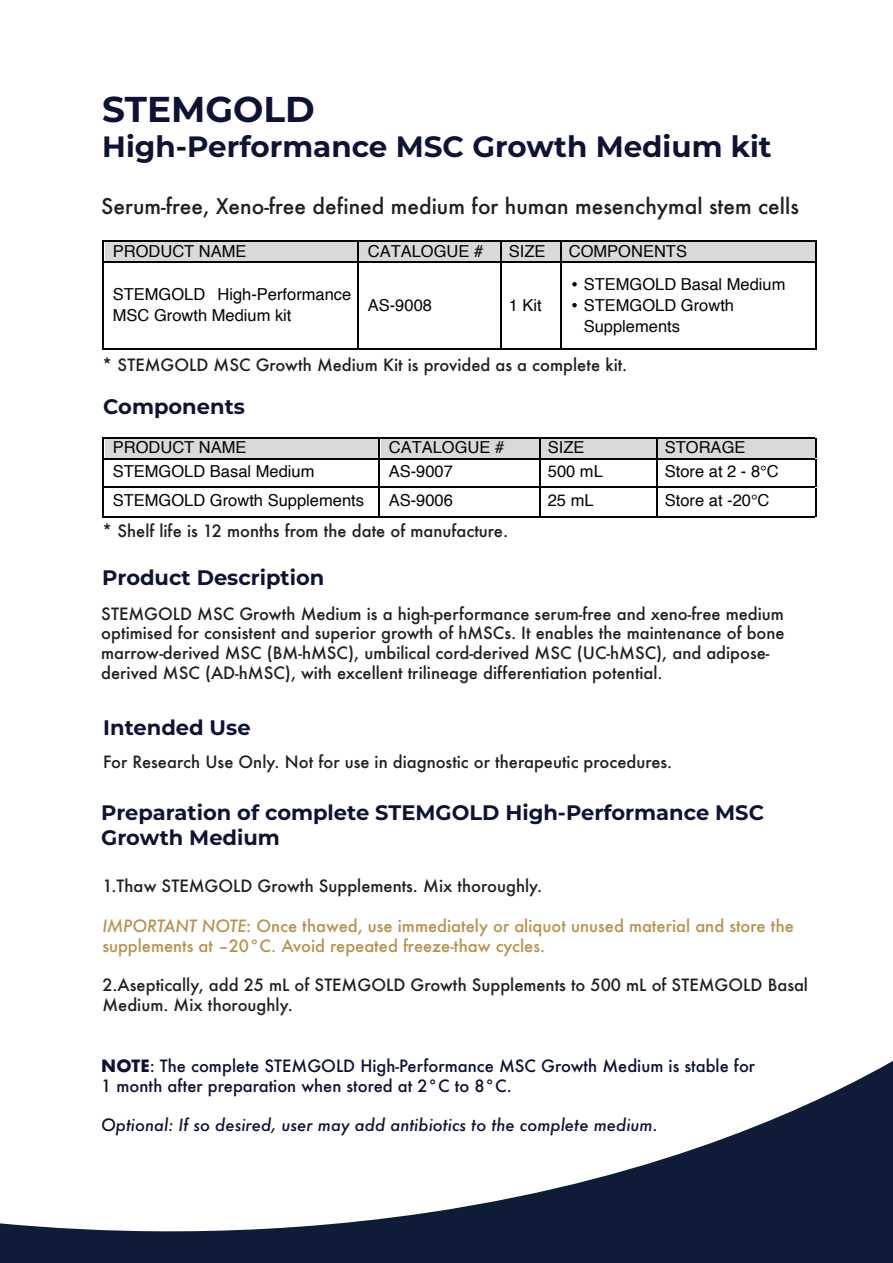
<style>
.page{position:relative;width:893px;height:1263px;background:#fff}
.page>*{position:absolute;margin:0;border:0;box-sizing:border-box;transform-origin:0 0}
.t1{font:700 35.85px "Montserrat";color:#0e1335}
.t2{font:700 29.4px "Montserrat";color:#0e1335}
.t3{font:700 21px/25.2px "Montserrat";color:#0e1335}
.t4{font:500 21px "Futura";color:#231f20}
.t5{font:500 16.5px/19.8px "Futura";color:#231f20}
.t6{font:16.5px/21px "Helvetica";color:#040503}
.t7{font:500 16.5px/19.8px "Futura";color:#b7924e}
.t8{font:500 16.5px/19.8px "Futura";color:#0e1335}
.t9{font:italic 500 16.5px "Futura";color:#0e1335}
.s1{font-style:italic}
.s2{font-weight:700}
</style>
<div class="page">
<div style="left:105px;top:241px;width:254px;height:20px;background:#dad9d8"></div>
<div style="left:359px;top:241px;width:142px;height:20px;background:#dad9d8"></div>
<div style="left:501px;top:241px;width:60px;height:20px;background:#dad9d8"></div>
<div style="left:561px;top:241px;width:255px;height:20px;background:#dad9d8"></div>
<hr style="left:104px;top:240px;width:253px;height:1px;background:#040503">
<hr style="left:359px;top:240px;width:141px;height:1px;background:#040503">
<hr style="left:501px;top:240px;width:59px;height:1px;background:#040503">
<hr style="left:561px;top:240px;width:254px;height:1px;background:#040503">
<hr style="left:102px;top:241px;width:2px;height:20px;background:#040503">
<hr style="left:357px;top:241px;width:2px;height:20px;background:#040503">
<hr style="left:104px;top:261px;width:253px;height:1px;background:#040503">
<hr style="left:359px;top:261px;width:141px;height:1px;background:#040503">
<svg style="left:500px;top:240px;width:1px;height:22px"></svg>
<hr style="left:501px;top:261px;width:59px;height:1px;background:#040503">
<svg style="left:560px;top:240px;width:1px;height:22px"></svg>
<hr style="left:561px;top:261px;width:254px;height:1px;background:#040503">
<svg style="left:815px;top:240px;width:1px;height:22px"></svg>
<hr style="left:102px;top:262px;width:2px;height:86px;background:#040503">
<hr style="left:104px;top:348px;width:253px;height:1px;background:#040503">
<hr style="left:357px;top:262px;width:2px;height:86px;background:#040503">
<hr style="left:359px;top:348px;width:141px;height:1px;background:#040503">
<hr style="left:500px;top:262px;width:1px;height:86px;background:#040503">
<hr style="left:501px;top:348px;width:59px;height:1px;background:#040503">
<hr style="left:560px;top:262px;width:1px;height:86px;background:#040503">
<hr style="left:561px;top:348px;width:254px;height:1px;background:#040503">
<hr style="left:815px;top:262px;width:1px;height:86px;background:#040503">
<div style="left:105px;top:438px;width:275px;height:20px;background:#dad9d8"></div>
<div style="left:381px;top:438px;width:158px;height:20px;background:#dad9d8"></div>
<div style="left:540px;top:438px;width:116px;height:20px;background:#dad9d8"></div>
<div style="left:657px;top:438px;width:159px;height:20px;background:#dad9d8"></div>
<hr style="left:104px;top:437px;width:274px;height:1px;background:#040503">
<hr style="left:380px;top:437px;width:159px;height:1px;background:#040503">
<hr style="left:540px;top:437px;width:116px;height:1px;background:#040503">
<hr style="left:657px;top:437px;width:158px;height:1px;background:#040503">
<hr style="left:102px;top:438px;width:2px;height:20px;background:#040503">
<hr style="left:378px;top:438px;width:2px;height:20px;background:#040503">
<hr style="left:104px;top:458px;width:274px;height:1px;background:#040503">
<hr style="left:380px;top:458px;width:159px;height:1px;background:#040503">
<hr style="left:540px;top:458px;width:116px;height:1px;background:#040503">
<hr style="left:657px;top:458px;width:158px;height:1px;background:#040503">
<hr style="left:102px;top:459px;width:2px;height:27px;background:#040503">
<hr style="left:378px;top:459px;width:2px;height:27px;background:#040503">
<hr style="left:104px;top:486px;width:274px;height:2px;background:#040503">
<hr style="left:380px;top:486px;width:159px;height:2px;background:#040503">
<hr style="left:540px;top:486px;width:116px;height:2px;background:#040503">
<hr style="left:657px;top:486px;width:158px;height:2px;background:#040503">
<hr style="left:102px;top:488px;width:2px;height:28px;background:#040503">
<hr style="left:104px;top:516px;width:274px;height:2px;background:#040503">
<hr style="left:378px;top:488px;width:2px;height:28px;background:#040503">
<hr style="left:380px;top:516px;width:159px;height:2px;background:#040503">
<svg style="left:539px;top:437px;width:1px;height:81px"></svg>
<hr style="left:540px;top:516px;width:116px;height:2px;background:#040503">
<svg style="left:656px;top:437px;width:1px;height:81px"></svg>
<hr style="left:657px;top:516px;width:158px;height:2px;background:#040503">
<svg style="left:815px;top:438px;width:1px;height:78px"></svg>
<svg style="left:572px;top:282px;width:5px;height:4px"></svg>
<svg style="left:572px;top:303px;width:5px;height:4px"></svg>
<svg style="left:0;top:1061px;width:893px;height:202px"></svg>
<h1 class="t1" style="left:102px;top:83px;width:214px">STEMGOLD</h1>
<h2 class="t2" style="left:102px;top:126px;width:671px">High-Performance MSC Growth Medium kit</h2>
<p class="t4" style="left:101px;top:192px;width:699px">Serum-free, Xeno-free defined medium for human mesenchymal stem cells</p>
<p class="t6" style="left:113px;top:241px;width:135px">PRODUCT NAME</p>
<p class="t6" style="left:368px;top:241px;width:117px">CATALOGUE #</p>
<p class="t6" style="left:509px;top:241px;width:38px">SIZE</p>
<p class="t6" style="left:569px;top:241px;width:120px">COMPONENTS</p>
<p class="t6" style="left:113px;top:284px;width:240px">STEMGOLD High-Performance<br>MSC Growth Medium kit</p>
<p class="t6" style="left:368px;top:295px;width:66px">AS-9008</p>
<p class="t6" style="left:509px;top:295px;width:35px">1 Kit</p>
<p class="t6" style="left:584px;top:274px;width:203px">STEMGOLD Basal Medium<br>STEMGOLD Growth<br>Supplements</p>
<p class="t5" style="left:102px;top:354px;width:527px">* STEMGOLD MSC Growth Medium Kit is provided as a complete kit.</p>
<p class="t3" style="left:103px;top:393px;width:143px">Components</p>
<p class="t6" style="left:113px;top:438px;width:135px">PRODUCT NAME</p>
<p class="t6" style="left:389px;top:438px;width:117px">CATALOGUE #</p>
<p class="t6" style="left:548px;top:438px;width:38px">SIZE</p>
<p class="t6" style="left:665px;top:438px;width:82px">STORAGE</p>
<p class="t6" style="left:113px;top:462px;width:203px">STEMGOLD Basal Medium</p>
<p class="t6" style="left:389px;top:462px;width:66px">AS-9007</p>
<p class="t6" style="left:548px;top:462px;width:57px">500 mL</p>
<p class="t6" style="left:665px;top:462px;width:115px">Store at 2 - 8°C</p>
<p class="t6" style="left:113px;top:490px;width:253px">STEMGOLD Growth Supplements</p>
<p class="t6" style="left:389px;top:490px;width:66px">AS-9006</p>
<p class="t6" style="left:548px;top:490px;width:47px">25 mL</p>
<p class="t6" style="left:665px;top:490px;width:106px">Store at -20°C</p>
<p class="t5" style="left:102px;top:521px;width:407px">* Shelf life is 12 months from the date of manufacture.</p>
<p class="t3" style="left:102px;top:564px;width:224px">Product Description</p>
<p class="t5" style="left:101px;top:603px;width:685px">STEMGOLD MSC Growth Medium is a high-performance serum-free and xeno-free medium optimised for consistent and superior growth of hMSCs. It enables the maintenance of bone marrow-derived MSC (BM-hMSC), umbilical cord-derived MSC (UC-hMSC), and adipose&shy;derived MSC (AD-hMSC), with excellent trilineage differentiation potential.</p>
<p class="t3" style="left:103px;top:713px;width:149px">Intended Use</p>
<p class="t5" style="left:103px;top:751px;width:571px">For Research Use Only. Not for use in diagnostic or therapeutic procedures.</p>
<p class="t3" style="left:101px;top:799px;width:664px">Preparation of complete STEMGOLD High-Performance MSC<br>Growth Medium</p>
<p class="t5" style="left:102px;top:876px;width:442px">1.Thaw STEMGOLD Growth Supplements. Mix thoroughly.</p>
<p class="t7" style="left:102px;top:916px;width:693px"><span class="s1">IMPORTANT NOTE</span>: Once thawed, use immediately or aliquot unused material and store the supplements at –20°C. Avoid repeated freeze-thaw cycles.</p>
<p class="t5" style="left:102px;top:975px;width:707px">2.Aseptically, add 25 mL of STEMGOLD Growth Supplements to 500 mL of STEMGOLD Basal<br>Medium. Mix thoroughly.</p>
<p class="t8" style="left:101px;top:1056px;width:655px"><span class="s2">NOTE</span>: The complete STEMGOLD High-Performance MSC Growth Medium is stable for<br>1 month after preparation when stored at 2°C to 8°C.</p>
<p class="t9" style="left:101px;top:1114px;width:558px">Optional: If so desired, user may add antibiotics to the complete medium.</p>
</div>
